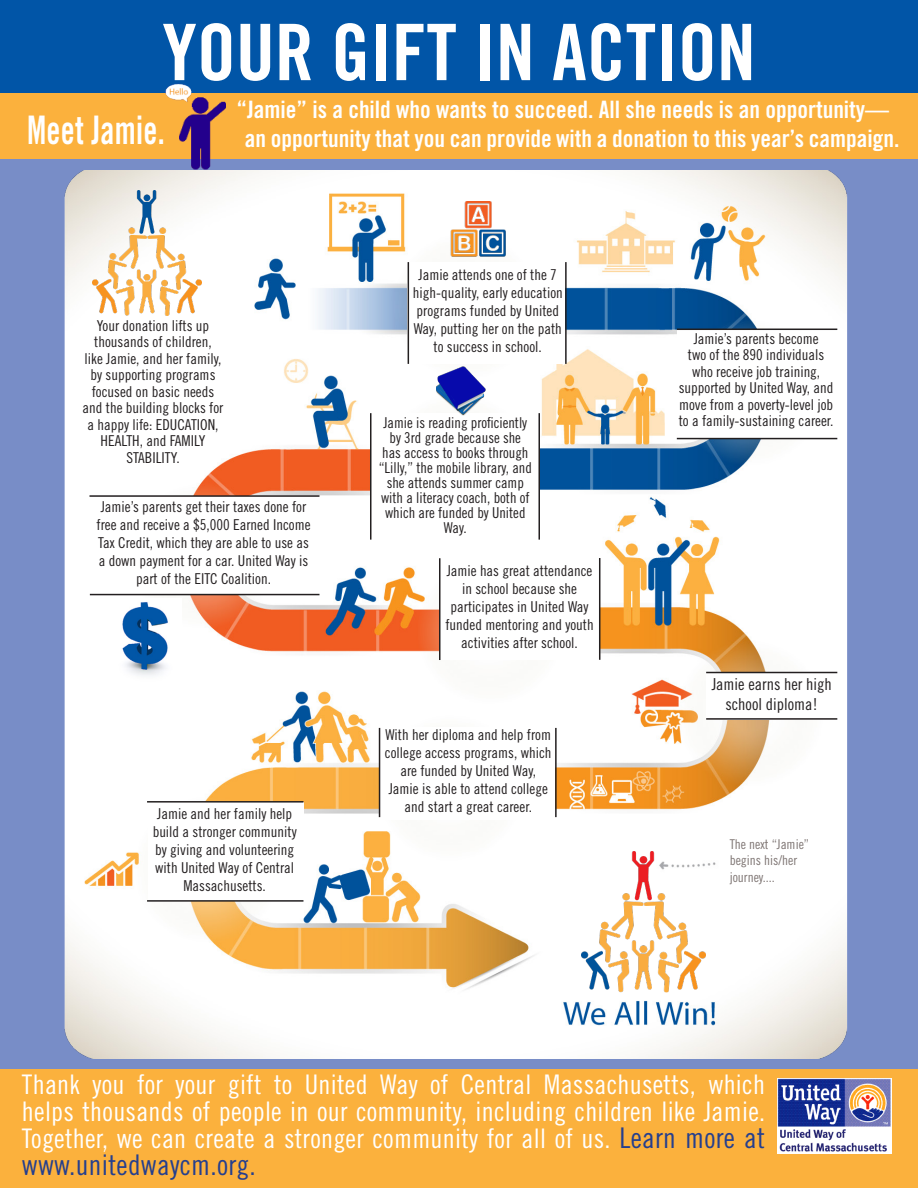
<style>
.page{position:relative;width:918px;height:1188px;background:#fff}
.page>*{position:absolute;margin:0;border:0;box-sizing:border-box;transform-origin:0 0}
.t1{font:78px "Trade Gothic LT Std Bd Cn 20";color:#fff}
.t2{font:39.3px "Trade Gothic LT Std Bd Cn 20";letter-spacing:.01em;color:#fff;scale:.8 1}
.t3{font:28.5px "Trade Gothic LT Std Cn 18";letter-spacing:.01em;color:#253f8e}
.t4{font:27px/27px "Trade Gothic LT Std Cn 18";letter-spacing:.01em;color:#fff;text-align:justify}
.t5{font:24px "Trade Gothic LT Std Bd Cn 20";color:#fff}
.t6{font:16.5px/19.8px "Trade Gothic LT Std Cn 18";color:#231f20;text-align:center}
.t7{font:15px/18px "Trade Gothic LT Std Cn 18";color:#231f20;text-align:center}
.t8{font:13.5px/16.2px "Trade Gothic LT Std Cn 18";color:#7f7674}
.s1{font-size:28.5px;color:#253f8e}
</style>
<div class="page">
<div style="left:0;top:0;width:918px;height:93px;background:#0155a7"></div>
<div style="left:0;top:110px;width:918px;height:960px;background:#788dc7"></div>
<img style="left:64px;top:171px;width:784px;height:887px">
<img style="left:92px;top:191px;width:110px;height:124px">
<img style="left:581px;top:851px;width:124px;height:142px">
<div style="left:408px;top:262px;width:157px;height:102px;background:#fff"></div>
<div style="left:677px;top:330px;width:160px;height:108px;background:#fff"></div>
<div style="left:371px;top:413px;width:168px;height:127px;background:#fff"></div>
<div style="left:91px;top:497px;width:229px;height:97px;background:#fff"></div>
<div style="left:439px;top:558px;width:161px;height:102px;background:#fff"></div>
<div style="left:706px;top:673px;width:131px;height:47px;background:#fff"></div>
<div style="left:381px;top:727px;width:174px;height:92px;background:#fff"></div>
<div style="left:148px;top:803px;width:155px;height:98px;background:#fff"></div>
<hr style="left:408px;top:262px;width:1px;height:102px;background:#231f20">
<hr style="left:565px;top:262px;width:2px;height:102px;background:#231f20">
<hr style="left:677px;top:438px;width:160px;height:1px;background:#231f20">
<hr style="left:370px;top:413px;width:1px;height:127px;background:#231f20">
<hr style="left:538px;top:413px;width:2px;height:127px;background:#231f20">
<hr style="left:89px;top:495px;width:230px;height:2px;background:#231f20">
<hr style="left:90px;top:594px;width:229px;height:1px;background:#231f20">
<hr style="left:599px;top:558px;width:1px;height:102px;background:#231f20">
<hr style="left:706px;top:672px;width:131px;height:1px;background:#231f20">
<hr style="left:706px;top:718px;width:131px;height:2px;background:#231f20">
<hr style="left:379px;top:728px;width:1px;height:89px;background:#231f20">
<hr style="left:555px;top:728px;width:2px;height:89px;background:#231f20">
<hr style="left:147px;top:801px;width:156px;height:2px;background:#231f20">
<hr style="left:147px;top:900px;width:156px;height:2px;background:#231f20">
<img style="left:447px;top:202px;width:67px;height:60px">
<div style="left:0;top:93px;width:918px;height:66px;background:#fbb13d"></div>
<img style="left:109px;top:598px;width:73px;height:85px">
<img style="left:437px;top:367px;width:49px;height:48px">
<img style="left:164px;top:83px;width:62px;height:96px">
<div style="left:0;top:1069px;width:918px;height:119px;background:#fbb13d"></div>
<img style="left:777px;top:1078px;width:115px;height:76px">
<hr style="left:677px;top:329px;width:160px;height:1px;background:#231f20">
<hr style="left:439px;top:558px;width:1px;height:102px;background:#231f20">
<div style="left:726px;top:837px;width:98px;height:53px;background:#fff"></div>
<p class="t1" style="left:162px;top:5px;width:595px">YOUR GIFT IN ACTION</p>
<p class="t2" style="left:27px;top:106px;width:174px">Meet Jamie.</p>
<p class="t5" style="left:236px;top:95px;width:654px">“Jamie” is a child who wants to succeed. All she needs is an opportunity—</p>
<p class="t5" style="left:245px;top:124px;width:656px">an opportunity that you can provide with a donation to this year’s campaign.</p>
<p class="t7" style="left:83px;top:317px;width:142px;line-height:16.5px">Your donation lifts up thousands of children,<br>like Jamie, and her family, by supporting programs focused on basic needs and the building blocks for a happy life: EDUCATION,<br>HEALTH, and FAMILY<br>STABILITY.</p>
<p class="t7" style="left:97px;top:498px;width:216px">Jamie’s parents get their taxes done for free and receive a $5,000 Earned Income Tax Credit, which they are able to use as a down payment for a car. United Way is part of the EITC Coalition.</p>
<p class="t7" style="left:153px;top:804px;width:146px">Jamie and her family help build a stronger community by giving and volunteering with United Way of Central<br>Massachusetts.</p>
<p class="t7" style="left:413px;top:265px;width:152px">Jamie attends one of the 7 high-quality, early education programs funded by United<br>Way, putting her on the path to success in school.</p>
<p class="t7" style="left:379px;top:415px;width:155px;line-height:15px">Jamie is reading proficiently by 3rd grade because she has access to books through “Lilly,” the mobile library, and she attends summer camp with a literacy coach, both of which are funded by United<br>Way.</p>
<p class="t7" style="left:445px;top:561px;width:150px">Jamie has great attendance in school because she participates in United Way funded mentoring and youth activities after school.</p>
<p class="t7" style="left:385px;top:726px;width:168px">With her diploma and help from college access programs, which are funded by United Way,<br>Jamie is able to attend college and start a great career.</p>
<p class="t7" style="left:679px;top:330px;width:156px;line-height:16.5px">Jamie’s parents become<br>two of the 890 individuals who receive job training, supported by United Way, and move from a poverty-level job to a family-sustaining career.</p>
<p class="t6" style="left:712px;top:674px;width:122px">Jamie earns her high school diploma!</p>
<p class="t8" style="left:730px;top:836px;width:81px">The next “Jamie” begins his/her journey....</p>
<p class="t4" style="left:22px;top:1070px;width:745px">Thank you for your gift to United Way of Central Massachusetts, which helps thousands of people in our community, including children like Jamie.<br>Together, we can create a stronger community for all of us. <span class="s1">Learn more at</span></p>
<p class="t3" style="left:22px;top:1148px;width:235px">www.unitedwaycm.org.</p>
</div>
